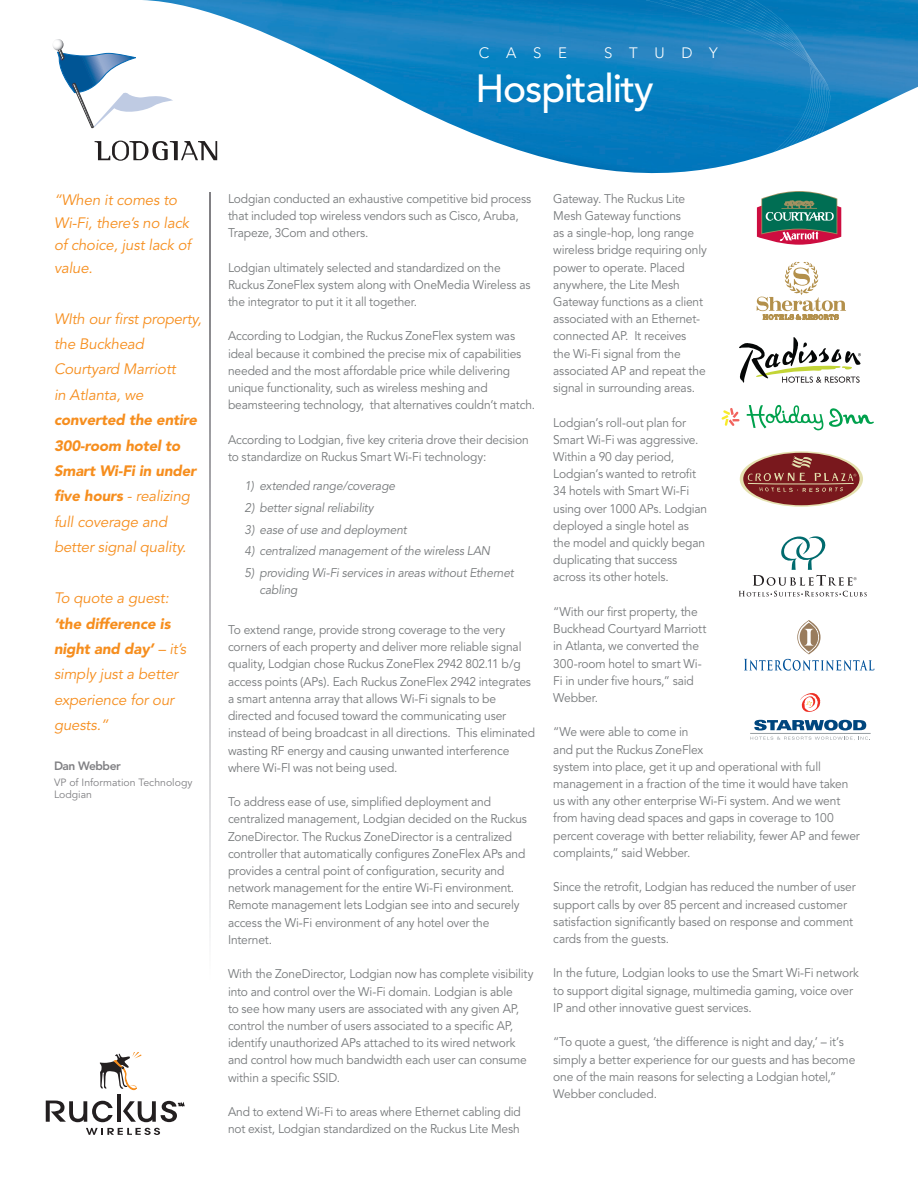
<style>
.page{position:relative;width:918px;height:1188px;background:#fff}
.page>*{position:absolute;margin:0;border:0;box-sizing:border-box;transform-origin:0 0}
.t1{font:500 39px "Avenir";letter-spacing:-.03em;color:#fff}
.t2{font:italic 15px/25.5px "Avenir";letter-spacing:-.01em;color:#f68e1e}
.t3{font:300 15px "Avenir";letter-spacing:1.11em;color:#fff}
.t4{font:12.45px/17.2px "Avenir";letter-spacing:-.01em;color:#76797b;scale:.96 1}
.t5{font:italic 12.45px/17.2px "Avenir";letter-spacing:-.015em;color:#76797b;scale:.96 1}
.t6{font:12.3px "Avenir";letter-spacing:-.01em;color:#76797b}
.t7{font:800 12px "Avenir";letter-spacing:-.04em;color:#808083}
.t8{font:10.5px "Avenir";color:#808083}
.s1{font-weight:900}
</style>
<div class="page">
<img style="left:143px;top:0;width:775px;height:244px">
<svg style="left:468px;top:0;width:363px;height:244px"></svg>
<svg style="left:99px;top:1053px;width:43px;height:37px"></svg>
<svg style="left:86px;top:1128px;width:74px;height:7px"></svg>
<hr style="left:117px;top:1094px;width:4px;height:28px;background:#231f20">
<svg style="left:46px;top:1101px;width:67px;height:21px"></svg>
<svg style="left:123px;top:1101px;width:61px;height:21px"></svg>
<svg style="left:210px;top:193px;width:1px;height:739px"></svg>
<div style="left:601px;top:802px;width:30px;height:30px;border:3px solid #fff;border-radius:50%"></div>
<div style="left:722px;top:777px;width:30px;height:30px;border:3px solid #fff;border-radius:50%"></div>
<div style="left:652px;top:932px;width:30px;height:30px;border:3px solid #fff;border-radius:50%"></div>
<div style="left:428px;top:781px;width:30px;height:30px;border:3px solid #fff;border-radius:50%"></div>
<div style="left:306px;top:810px;width:30px;height:30px;border:3px solid #fff;border-radius:50%"></div>
<div style="left:283px;top:797px;width:30px;height:30px;border:3px solid #fff;border-radius:50%"></div>
<div style="left:328px;top:916px;width:30px;height:30px;border:3px solid #fff;border-radius:50%"></div>
<svg style="left:95px;top:141px;width:122px;height:20px"></svg>
<svg style="left:53px;top:39px;width:120px;height:89px"></svg>
<svg style="left:757px;top:191px;width:84px;height:54px;background:#6e7b75"></svg>
<svg style="left:739px;top:337px;width:122px;height:46px"></svg>
<svg style="left:829px;top:408px;width:45px;height:19px"></svg>
<svg style="left:747px;top:405px;width:76px;height:25px"></svg>
<svg style="left:722px;top:408px;width:18px;height:18px"></svg>
<svg style="left:740px;top:451px;width:123px;height:56px"></svg>
<div style="left:743px;top:453px;width:117px;height:52px;background:#79181d;border-radius:50%"></div>
<svg style="left:747px;top:456px;width:109px;height:36px"></svg>
<svg style="left:739px;top:536px;width:128px;height:61px"></svg>
<svg style="left:744px;top:621px;width:130px;height:50px"></svg>
<svg style="left:754px;top:720px;width:112px;height:11px"></svg>
<svg style="left:750px;top:737px;width:120px;height:3px"></svg>
<hr style="left:750px;top:733px;width:121px;height:1px;background:#959ca1">
<svg style="left:800px;top:693px;width:20px;height:19px"></svg>
<svg style="left:757px;top:262px;width:89px;height:58px"></svg>
<p class="t3" style="left:479px;top:44px;width:90px">CASE</p>
<p class="t3" style="left:604px;top:44px;width:115px">STUDY</p>
<p class="t1" style="left:476px;top:66px;width:180px">Hospitality</p>
<p class="t2" style="left:54px;top:189px;width:139px;line-height:22.5px">“When it comes to<br>Wi-Fi, there’s no lack of choice, just lack of value.</p>
<p class="t2" style="left:54px;top:306px;width:149px">WIth our first property, the Buckhead<br>Courtyard Marriott<br>in Atlanta, we <span class="s1">converted the entire<br>300-room hotel to<br>Smart Wi-Fi in under five hours</span> - realizing full coverage and better signal quality.</p>
<p class="t2" style="left:54px;top:586px;width:134px">To quote a guest: <span class="s1">‘the difference is night and day’</span> – it’s simply just a better experience for our guests.”</p>
<p class="t7" style="left:54px;top:759px;width:68px">Dan Webber</p>
<p class="t8" style="left:54px;top:776px;width:140px">VP of Information Technology</p>
<p class="t8" style="left:54px;top:789px;width:40px">Lodgian</p>
<p class="t4" style="left:228px;top:190px;width:318px">Lodgian conducted an exhaustive competitive bid process that included top wireless vendors such as Cisco, Aruba,<br>Trapeze, 3Com and others.</p>
<p class="t4" style="left:228px;top:259px;width:317px">Lodgian ultimately selected and standardized on the<br>Ruckus ZoneFlex system along with OneMedia Wireless as the integrator to put it it all together.</p>
<p class="t4" style="left:228px;top:328px;width:321px">According to Lodgian, the Ruckus ZoneFlex system was ideal because it combined the precise mix of capabilities needed and the most affordable price while delivering unique functionality, such as wireless meshing and beamsteering technology, that alternatives couldn’t match.</p>
<p class="t4" style="left:228px;top:431px;width:315px">According to Lodgian, five key criteria drove their decision to standardize on Ruckus Smart Wi-Fi technology:</p>
<p class="t5" style="left:244px;top:478px;width:159px">1) extended range/coverage</p>
<p class="t5" style="left:244px;top:499px;width:136px">2) better signal reliability</p>
<p class="t5" style="left:244px;top:521px;width:170px">3) ease of use and deployment</p>
<p class="t5" style="left:244px;top:543px;width:258px">4) centralized management of the wireless LAN</p>
<p class="t5" style="left:260px;top:564px;width:266px;text-indent:-15px">5) providing Wi-Fi services in areas without Ethernet cabling</p>
<p class="t4" style="left:228px;top:621px;width:322px">To extend range, provide strong coverage to the very corners of each property and deliver more reliable signal quality, Lodgian chose Ruckus ZoneFlex 2942 802.11 b/g access points (APs). Each Ruckus ZoneFlex 2942 integrates a smart antenna array that allows Wi-Fi signals to be directed and focused toward the communicating user instead of being broadcast in all directions. This eliminated wasting RF energy and causing unwanted interference where Wi-FI was not being used.</p>
<p class="t4" style="left:228px;top:794px;width:313px">To address ease of use, simplified deployment and centralized management, Lodgian decided on the Ruckus ZoneDirector. The Ruckus ZoneDirector is a centralized controller that automatically configures ZoneFlex APs and provides a central point of configuration, security and network management for the entire Wi-Fi environment.<br>Remote management lets Lodgian see into and securely access the Wi-Fi environment of any hotel over the Internet.</p>
<p class="t4" style="left:228px;top:966px;width:320px">With the ZoneDirector, Lodgian now has complete visibility into and control over the Wi-Fi domain. Lodgian is able<br>to see how many users are associated with any given AP, control the number of users associated to a specific AP, identify unauthorized APs attached to its wired network and control how much bandwidth each user can consume within a specific SSID.</p>
<p class="t4" style="left:228px;top:1104px;width:307px">And to extend Wi-Fi to areas where Ethernet cabling did not exist, Lodgian standardized on the Ruckus Lite Mesh</p>
<p class="t4" style="left:553px;top:190px;width:162px">Gateway. The Ruckus Lite<br>Mesh Gateway functions<br>as a single-hop, long range wireless bridge requiring only power to operate. Placed anywhere, the Lite Mesh<br>Gateway functions as a client associated with an Ethernet&shy;connected AP. It receives<br>the Wi-Fi signal from the associated AP and repeat the signal in surrounding areas.</p>
<p class="t4" style="left:553px;top:414px;width:162px">Lodgian’s roll-out plan for<br>Smart Wi-Fi was aggressive.<br>Within a 90 day period,<br>Lodgian’s wanted to retrofit<br>34 hotels with Smart Wi-Fi using over 1000 APs. Lodgian deployed a single hotel as the model and quickly began duplicating that success across its other hotels.</p>
<p class="t4" style="left:553px;top:603px;width:161px">“With our first property, the<br>Buckhead Courtyard Marriott in Atlanta, we converted the<br>300-room hotel to smart Wi-<br>Fi in under five hours,” said<br>Webber.</p>
<p class="t4" style="left:553px;top:724px;width:321px">“We were able to come in<br>and put the Ruckus ZoneFlex<br>system into place, get it up and operational with full management in a fraction of the time it would have taken us with any other enterprise Wi-Fi system. And we went from having dead spaces and gaps in coverage to 100 percent coverage with better reliability, fewer AP and fewer complaints,” said Webber.</p>
<p class="t4" style="left:553px;top:879px;width:317px">Since the retrofit, Lodgian has reduced the number of user support calls by over 85 percent and increased customer satisfaction significantly based on response and comment cards from the guests.</p>
<p class="t4" style="left:553px;top:965px;width:320px">In the future, Lodgian looks to use the Smart Wi-Fi network to support digital signage, multimedia gaming, voice over<br>IP and other innovative guest services.</p>
<p class="t4" style="left:553px;top:1034px;width:316px">“To quote a guest, ‘the difference is night and day,’ – it’s simply a better experience for our guests and has become one of the main reasons for selecting a Lodgian hotel,”</p>
<p class="t6" style="left:553px;top:1086px;width:105px">Webber concluded.</p>
</div>
